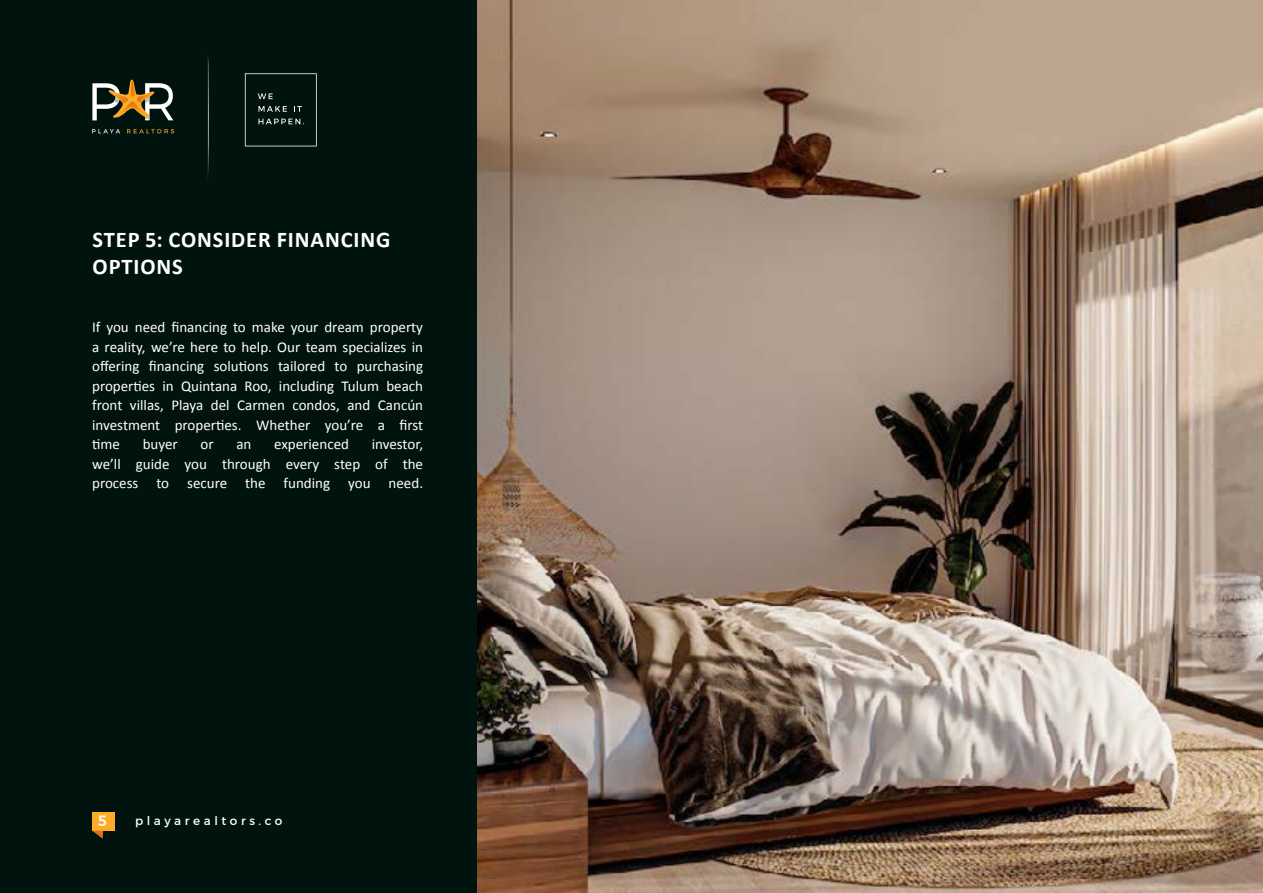
<style>
.page{position:relative;width:1263px;height:893px;background:#fff}
.page>*{position:absolute;margin:0;border:0;box-sizing:border-box;transform-origin:0 0}
.t1{font:700 22.5px/27px "Calibri";letter-spacing:.04em;color:#fff}
.t2{font:15px/19.5px "Calibri";color:#fff;text-align:justify}
.t3{font:500 15px "Montserrat";color:#fff}
.t4{font:12px "Montserrat";letter-spacing:.3em;color:#fff}
</style>
<div class="page">
<img style="left:476px;top:0;width:787px;height:893px">
<div style="left:0;top:0;width:476px;height:893px;background:#00130e"></div>
<div style="left:92px;top:812px;width:23px;height:19px;background:#ffab28"></div>
<svg style="left:92px;top:831px;width:11px;height:8px"></svg>
<svg style="left:245px;top:73px;width:72px;height:73px"></svg>
<svg style="left:92px;top:129px;width:28px;height:4px"></svg>
<svg style="left:127px;top:129px;width:47px;height:4px"></svg>
<svg style="left:92px;top:80px;width:81px;height:41px"></svg>
<img style="left:117px;top:101px;width:30px;height:15px">
<img style="left:136px;top:92px;width:18px;height:11px">
<img style="left:130px;top:81px;width:7px;height:16px">
<img style="left:111px;top:91px;width:19px;height:12px">
<img style="left:208px;top:57px;width:1px;height:117px">
<h1 class="t1" style="left:93px;top:226px;width:299px">STEP 5: CONSIDER FINANCING<br>OPTIONS</h1>
<p class="t2" style="left:92px;top:317px;width:332px">If you need financing to make your dream property a reality, we’re here to help. Our team specializes in offering financing solutions tailored to purchasing properties in Quintana Roo, including Tulum beach front villas, Playa del Carmen condos, and Cancún investment properties. Whether you’re a first time</p>
<p class="t2" style="left:143px;top:434px;width:37px">buyer</p>
<p class="t2" style="left:200px;top:434px;width:15px">or</p>
<p class="t2" style="left:236px;top:434px;width:17px">an</p>
<p class="t2" style="left:274px;top:434px;width:76px">experienced</p>
<p class="t2" style="left:92px;top:434px;width:332px;text-indent:280px">investor, we’ll guide you through every step of the process to secure the funding you need.</p>
<p class="t3" style="left:98px;top:809px;width:10px">5</p>
<p class="t4" style="left:135px;top:811px;width:149px">playarealtors.co</p>
</div>
